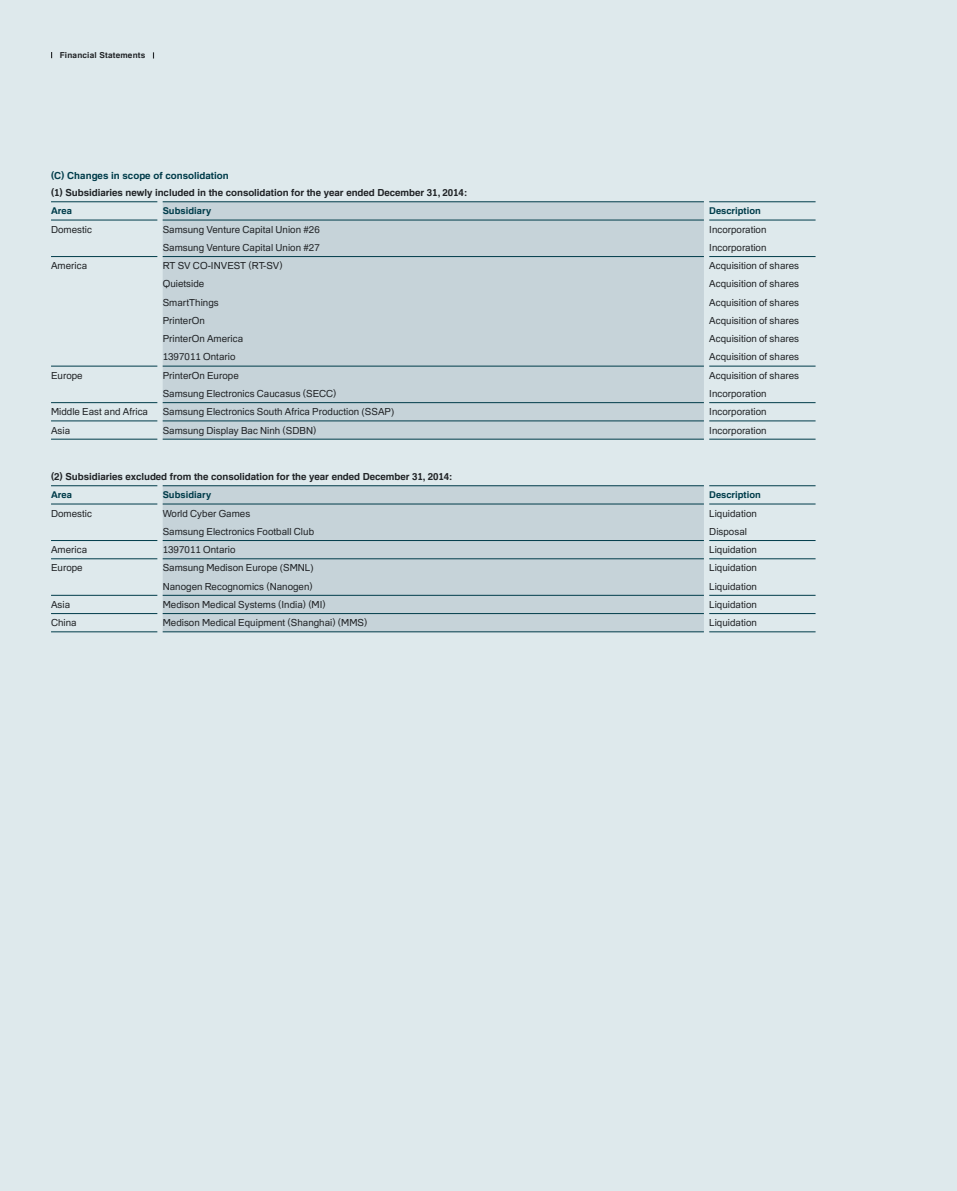
<style>
.page{position:relative;width:957px;height:1191px;background:#dee9ec}
.page>*{position:absolute;margin:0;border:0;box-sizing:border-box;transform-origin:0 0}
.t1{font:9.75px "Familiar Pro";letter-spacing:.005em;color:#212427}
.t2{font:700 9.75px "Familiar Pro";letter-spacing:-.005em;color:#212427}
.t3{font:700 9.75px "Familiar Pro";color:#003c4a}
.t4{font:700 9.3px "Familiar Pro";letter-spacing:.005em;color:#003c4a}
.t5{font:700 8.25px "Familiar Pro";letter-spacing:.02em;color:#212427}
</style>
<div class="page">
<div style="left:163px;top:202px;width:541px;height:237px;background:#c6d3d9"></div>
<hr style="left:51px;top:256px;width:106px;height:1px;background:#003c4a">
<hr style="left:163px;top:256px;width:541px;height:1px;background:#003c4a">
<hr style="left:709px;top:256px;width:106px;height:1px;background:#003c4a">
<hr style="left:709px;top:366px;width:106px;height:1px;background:#003c4a">
<hr style="left:163px;top:366px;width:541px;height:1px;background:#003c4a">
<hr style="left:51px;top:366px;width:106px;height:1px;background:#003c4a">
<hr style="left:51px;top:402px;width:106px;height:1px;background:#003c4a">
<hr style="left:163px;top:402px;width:541px;height:1px;background:#003c4a">
<hr style="left:709px;top:402px;width:106px;height:1px;background:#003c4a">
<hr style="left:709px;top:420px;width:106px;height:1px;background:#003c4a">
<hr style="left:163px;top:420px;width:541px;height:1px;background:#003c4a">
<hr style="left:51px;top:420px;width:106px;height:1px;background:#003c4a">
<hr style="left:51px;top:201px;width:106px;height:1px;background:#003c4a">
<hr style="left:163px;top:201px;width:541px;height:1px;background:#003c4a">
<hr style="left:709px;top:201px;width:106px;height:1px;background:#003c4a">
<hr style="left:51px;top:220px;width:106px;height:1px;background:#003c4a">
<hr style="left:163px;top:220px;width:541px;height:1px;background:#003c4a">
<hr style="left:709px;top:220px;width:106px;height:1px;background:#003c4a">
<hr style="left:709px;top:439px;width:106px;height:1px;background:#003c4a">
<hr style="left:163px;top:439px;width:541px;height:1px;background:#003c4a">
<hr style="left:51px;top:439px;width:106px;height:1px;background:#003c4a">
<div style="left:163px;top:486px;width:541px;height:145px;background:#c6d3d9"></div>
<hr style="left:51px;top:540px;width:106px;height:1px;background:#003c4a">
<hr style="left:51px;top:558px;width:106px;height:1px;background:#003c4a">
<hr style="left:51px;top:595px;width:106px;height:1px;background:#003c4a">
<hr style="left:51px;top:613px;width:106px;height:1px;background:#003c4a">
<hr style="left:163px;top:540px;width:541px;height:1px;background:#003c4a">
<hr style="left:163px;top:558px;width:541px;height:1px;background:#003c4a">
<hr style="left:163px;top:595px;width:541px;height:1px;background:#003c4a">
<hr style="left:163px;top:613px;width:541px;height:1px;background:#003c4a">
<hr style="left:709px;top:540px;width:106px;height:1px;background:#003c4a">
<hr style="left:709px;top:558px;width:106px;height:1px;background:#003c4a">
<hr style="left:709px;top:595px;width:106px;height:1px;background:#003c4a">
<hr style="left:709px;top:613px;width:106px;height:1px;background:#003c4a">
<hr style="left:51px;top:485px;width:106px;height:1px;background:#003c4a">
<hr style="left:163px;top:485px;width:541px;height:1px;background:#003c4a">
<hr style="left:709px;top:485px;width:106px;height:1px;background:#003c4a">
<hr style="left:51px;top:504px;width:106px;height:1px;background:#003c4a">
<hr style="left:163px;top:504px;width:541px;height:1px;background:#003c4a">
<hr style="left:709px;top:504px;width:106px;height:1px;background:#003c4a">
<hr style="left:709px;top:631px;width:106px;height:1px;background:#003c4a">
<hr style="left:163px;top:631px;width:541px;height:1px;background:#003c4a">
<hr style="left:51px;top:631px;width:106px;height:1px;background:#003c4a">
<p class="t5" style="left:60px;top:50px;width:87px">Financial Statements</p>
<p class="t3" style="left:51px;top:169px;width:179px">(C) Changes in scope of consolidation</p>
<p class="t2" style="left:51px;top:186px;width:418px">(1) Subsidiaries newly included in the consolidation for the year ended December 31, 2014:</p>
<p class="t4" style="left:51px;top:205px;width:22px">Area</p>
<p class="t4" style="left:163px;top:205px;width:50px">Subsidiary</p>
<p class="t4" style="left:709px;top:205px;width:53px">Description</p>
<p class="t1" style="left:51px;top:223px;width:42px">Domestic</p>
<p class="t1" style="left:163px;top:223px;width:159px">Samsung Venture Capital Union #26</p>
<p class="t1" style="left:709px;top:223px;width:59px">Incorporation</p>
<p class="t1" style="left:163px;top:242px;width:159px">Samsung Venture Capital Union #27</p>
<p class="t1" style="left:709px;top:242px;width:59px">Incorporation</p>
<p class="t1" style="left:51px;top:260px;width:38px">America</p>
<p class="t1" style="left:163px;top:260px;width:121px">RT SV CO-INVEST (RT-SV)</p>
<p class="t1" style="left:709px;top:260px;width:91px">Acquisition of shares</p>
<p class="t1" style="left:163px;top:278px;width:43px">Quietside</p>
<p class="t1" style="left:709px;top:278px;width:91px">Acquisition of shares</p>
<p class="t1" style="left:163px;top:296px;width:58px">SmartThings</p>
<p class="t1" style="left:709px;top:296px;width:91px">Acquisition of shares</p>
<p class="t1" style="left:163px;top:315px;width:44px">PrinterOn</p>
<p class="t1" style="left:709px;top:315px;width:91px">Acquisition of shares</p>
<p class="t1" style="left:163px;top:333px;width:82px">PrinterOn America</p>
<p class="t1" style="left:709px;top:333px;width:91px">Acquisition of shares</p>
<p class="t1" style="left:163px;top:351px;width:74px">1397011 Ontario</p>
<p class="t1" style="left:709px;top:351px;width:91px">Acquisition of shares</p>
<p class="t1" style="left:51px;top:369px;width:33px">Europe</p>
<p class="t1" style="left:163px;top:369px;width:78px">PrinterOn Europe</p>
<p class="t1" style="left:709px;top:369px;width:91px">Acquisition of shares</p>
<p class="t1" style="left:163px;top:388px;width:175px">Samsung Electronics Caucasus (SECC)</p>
<p class="t1" style="left:709px;top:388px;width:59px">Incorporation</p>
<p class="t1" style="left:51px;top:406px;width:98px">Middle East and Africa</p>
<p class="t1" style="left:163px;top:406px;width:233px">Samsung Electronics South Africa Production (SSAP)</p>
<p class="t1" style="left:709px;top:406px;width:59px">Incorporation</p>
<p class="t1" style="left:51px;top:424px;width:21px">Asia</p>
<p class="t1" style="left:163px;top:424px;width:155px">Samsung Display Bac Ninh (SDBN)</p>
<p class="t1" style="left:709px;top:424px;width:59px">Incorporation</p>
<p class="t2" style="left:51px;top:470px;width:403px">(2) Subsidiaries excluded from the consolidation for the year ended December 31, 2014:</p>
<p class="t4" style="left:51px;top:489px;width:22px">Area</p>
<p class="t4" style="left:163px;top:489px;width:50px">Subsidiary</p>
<p class="t4" style="left:709px;top:489px;width:53px">Description</p>
<p class="t1" style="left:51px;top:507px;width:42px">Domestic</p>
<p class="t1" style="left:163px;top:507px;width:89px">World Cyber Games</p>
<p class="t1" style="left:709px;top:507px;width:49px">Liquidation</p>
<p class="t1" style="left:163px;top:526px;width:153px">Samsung Electronics Football Club</p>
<p class="t1" style="left:709px;top:526px;width:39px">Disposal</p>
<p class="t1" style="left:51px;top:544px;width:38px">America</p>
<p class="t1" style="left:163px;top:544px;width:74px">1397011 Ontario</p>
<p class="t1" style="left:709px;top:544px;width:49px">Liquidation</p>
<p class="t1" style="left:51px;top:562px;width:33px">Europe</p>
<p class="t1" style="left:163px;top:562px;width:152px">Samsung Medison Europe (SMNL)</p>
<p class="t1" style="left:709px;top:562px;width:49px">Liquidation</p>
<p class="t1" style="left:163px;top:580px;width:152px">Nanogen Recognomics (Nanogen)</p>
<p class="t1" style="left:709px;top:580px;width:49px">Liquidation</p>
<p class="t1" style="left:51px;top:599px;width:21px">Asia</p>
<p class="t1" style="left:163px;top:599px;width:165px">Medison Medical Systems (India) (MI)</p>
<p class="t1" style="left:709px;top:599px;width:49px">Liquidation</p>
<p class="t1" style="left:51px;top:617px;width:27px">China</p>
<p class="t1" style="left:163px;top:617px;width:206px">Medison Medical Equipment (Shanghai) (MMS)</p>
<p class="t1" style="left:709px;top:617px;width:49px">Liquidation</p>
</div>
